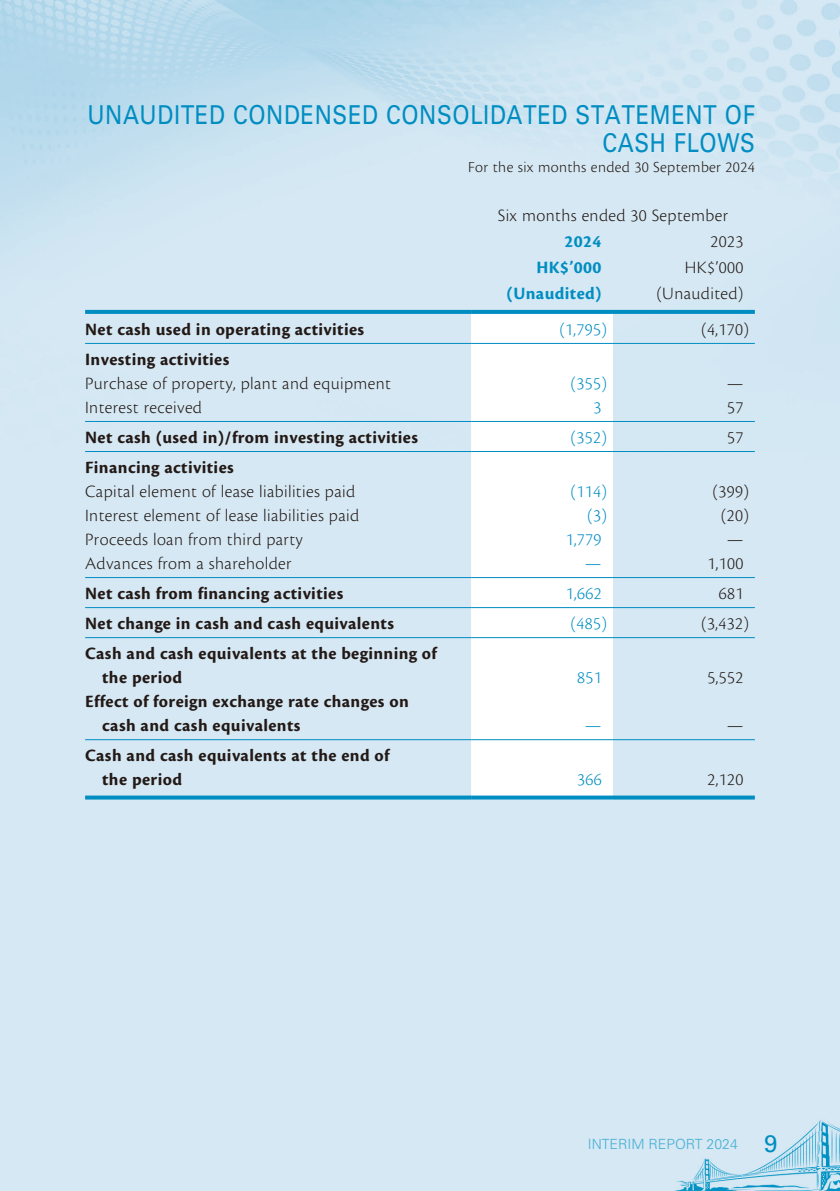
<style>
.page{position:relative;width:840px;height:1191px;background:#fff}
.page>*{position:absolute;margin:0;border:0;box-sizing:border-box;transform-origin:0 0}
.t1{font:26px/28px "Univers LT Std";letter-spacing:.03em;color:#008dc1;text-align:right;scale:.85 1}
.t2{font:700 18px/24px "Cronos Pro";letter-spacing:.02em;color:#231916}
.t3{font:300 18px "Cronos Pro";letter-spacing:.02em;color:#231916}
.t4{font:300 18px "Cronos Pro";letter-spacing:.02em;color:#008dc1}
.t5{font:700 18px "Cronos Pro";letter-spacing:.02em;color:#008dc1}
.t6{font:300 16px "Cronos Pro";letter-spacing:.02em;color:#231916}
.t7{font:300 14px "Univers LT Std";color:#46aed4}
.s1{font-weight:400;font-size:24px;color:#008dc1}
</style>
<div class="page">
<img style="left:0;top:0;width:839px;height:1191px">
<svg style="left:471px;top:314px;width:141px;height:481px"></svg>
<svg style="left:85px;top:310px;width:386px;height:4px;background:#058fc2"></svg>
<svg style="left:471px;top:310px;width:141px;height:4px"></svg>
<svg style="left:612px;top:310px;width:142px;height:4px"></svg>
<hr style="left:85px;top:343px;width:386px;height:1px;background:#008dc1">
<hr style="left:471px;top:343px;width:141px;height:1px;background:#008dc1">
<hr style="left:612px;top:343px;width:142px;height:1px;background:#008dc1">
<hr style="left:85px;top:421px;width:386px;height:1px;background:#008dc1">
<hr style="left:471px;top:421px;width:141px;height:1px;background:#008dc1">
<hr style="left:612px;top:421px;width:142px;height:1px;background:#008dc1">
<hr style="left:85px;top:451px;width:386px;height:1px;background:#008dc1">
<hr style="left:471px;top:451px;width:141px;height:1px;background:#008dc1">
<hr style="left:612px;top:451px;width:142px;height:1px;background:#008dc1">
<hr style="left:85px;top:577px;width:386px;height:1px;background:#008dc1">
<hr style="left:471px;top:577px;width:141px;height:1px;background:#008dc1">
<hr style="left:612px;top:577px;width:142px;height:1px;background:#008dc1">
<hr style="left:85px;top:607px;width:386px;height:1px;background:#008dc1">
<hr style="left:471px;top:607px;width:141px;height:1px;background:#008dc1">
<hr style="left:612px;top:607px;width:142px;height:1px;background:#008dc1">
<hr style="left:85px;top:637px;width:386px;height:1px;background:#008dc1">
<hr style="left:471px;top:637px;width:141px;height:1px;background:#008dc1">
<hr style="left:612px;top:637px;width:142px;height:1px;background:#008dc1">
<hr style="left:85px;top:739px;width:386px;height:1px;background:#008dc1">
<hr style="left:471px;top:739px;width:141px;height:1px;background:#008dc1">
<hr style="left:612px;top:739px;width:142px;height:1px;background:#008dc1">
<svg style="left:85px;top:795px;width:386px;height:4px;background:#1e99c8"></svg>
<svg style="left:471px;top:795px;width:141px;height:4px"></svg>
<svg style="left:612px;top:795px;width:142px;height:4px"></svg>
<h1 class="t1" style="left:87px;top:101px;width:786px">UNAUDITED CONDENSED CONSOLIDATED STATEMENT OF<br>CASH FLOWS</h1>
<p class="t6" style="left:468px;top:158px;width:288px">For the six months ended 30 September 2024</p>
<p class="t3" style="left:497px;top:205px;width:231px">Six months ended 30 September</p>
<p class="t5" style="left:564px;top:231px;width:39px">2024</p>
<p class="t3" style="left:710px;top:231px;width:34px">2023</p>
<p class="t5" style="left:536px;top:257px;width:67px">HK$’000</p>
<p class="t3" style="left:684px;top:257px;width:60px">HK$’000</p>
<p class="t5" style="left:506px;top:283px;width:96px">(Unaudited)</p>
<p class="t3" style="left:656px;top:283px;width:89px">(Unaudited)</p>
<p class="t2" style="left:85px;top:317px;width:280px">Net cash used in operating activities</p>
<p class="t4" style="left:559px;top:318px;width:49px">(1,795)</p>
<p class="t3" style="left:700px;top:318px;width:49px">(4,170)</p>
<p class="t2" style="left:85px;top:347px;width:146px">Investing activities</p>
<p class="t3" style="left:85px;top:372px;width:307px">Purchase of property, plant and equipment</p>
<p class="t4" style="left:570px;top:372px;width:38px">(355)</p>
<p class="t3" style="left:726px;top:372px;width:18px">—</p>
<p class="t3" style="left:85px;top:396px;width:118px">Interest received</p>
<p class="t4" style="left:593px;top:396px;width:9px">3</p>
<p class="t3" style="left:726px;top:396px;width:18px">57</p>
<p class="t2" style="left:85px;top:425px;width:334px">Net cash (used in)/from investing activities</p>
<p class="t4" style="left:570px;top:427px;width:38px">(352)</p>
<p class="t3" style="left:726px;top:427px;width:18px">57</p>
<p class="t2" style="left:85px;top:455px;width:150px">Financing activities</p>
<p class="t3" style="left:85px;top:481px;width:271px">Capital element of lease liabilities paid</p>
<p class="t4" style="left:570px;top:481px;width:38px">(114)</p>
<p class="t3" style="left:712px;top:481px;width:38px">(399)</p>
<p class="t3" style="left:85px;top:505px;width:275px">Interest element of lease liabilities paid</p>
<p class="t4" style="left:587px;top:505px;width:21px">(3)</p>
<p class="t3" style="left:720px;top:505px;width:30px">(20)</p>
<p class="t3" style="left:85px;top:529px;width:219px">Proceeds loan from third party</p>
<p class="t4" style="left:565px;top:529px;width:37px">1,779</p>
<p class="t3" style="left:726px;top:529px;width:18px">—</p>
<p class="t3" style="left:85px;top:553px;width:208px">Advances from a shareholder</p>
<p class="t4" style="left:584px;top:553px;width:18px">—</p>
<p class="t3" style="left:707px;top:553px;width:37px">1,100</p>
<p class="t2" style="left:85px;top:581px;width:259px">Net cash from financing activities</p>
<p class="t4" style="left:565px;top:583px;width:37px">1,662</p>
<p class="t3" style="left:718px;top:583px;width:26px">681</p>
<p class="t2" style="left:85px;top:611px;width:310px">Net change in cash and cash equivalents</p>
<p class="t4" style="left:570px;top:613px;width:38px">(485)</p>
<p class="t3" style="left:700px;top:613px;width:49px">(3,432)</p>
<p class="t2" style="left:102px;top:641px;width:336px;text-indent:-17px">Cash and cash equivalents at the beginning of the period</p>
<p class="t4" style="left:576px;top:667px;width:26px">851</p>
<p class="t3" style="left:707px;top:667px;width:37px">5,552</p>
<p class="t2" style="left:102px;top:689px;width:308px;text-indent:-17px">Effect of foreign exchange rate changes on cash and cash equivalents</p>
<p class="t2" style="left:102px;top:743px;width:289px;text-indent:-17px">Cash and cash equivalents at the end of the period</p>
<p class="t4" style="left:584px;top:715px;width:18px">—</p>
<p class="t3" style="left:726px;top:715px;width:18px">—</p>
<p class="t4" style="left:576px;top:769px;width:26px">366</p>
<p class="t3" style="left:707px;top:769px;width:37px">2,120</p>
<p class="t7" style="left:587px;top:1135px;width:191px">INTERIM REPORT 2024 <span class="s1">9</span></p>
</div>
